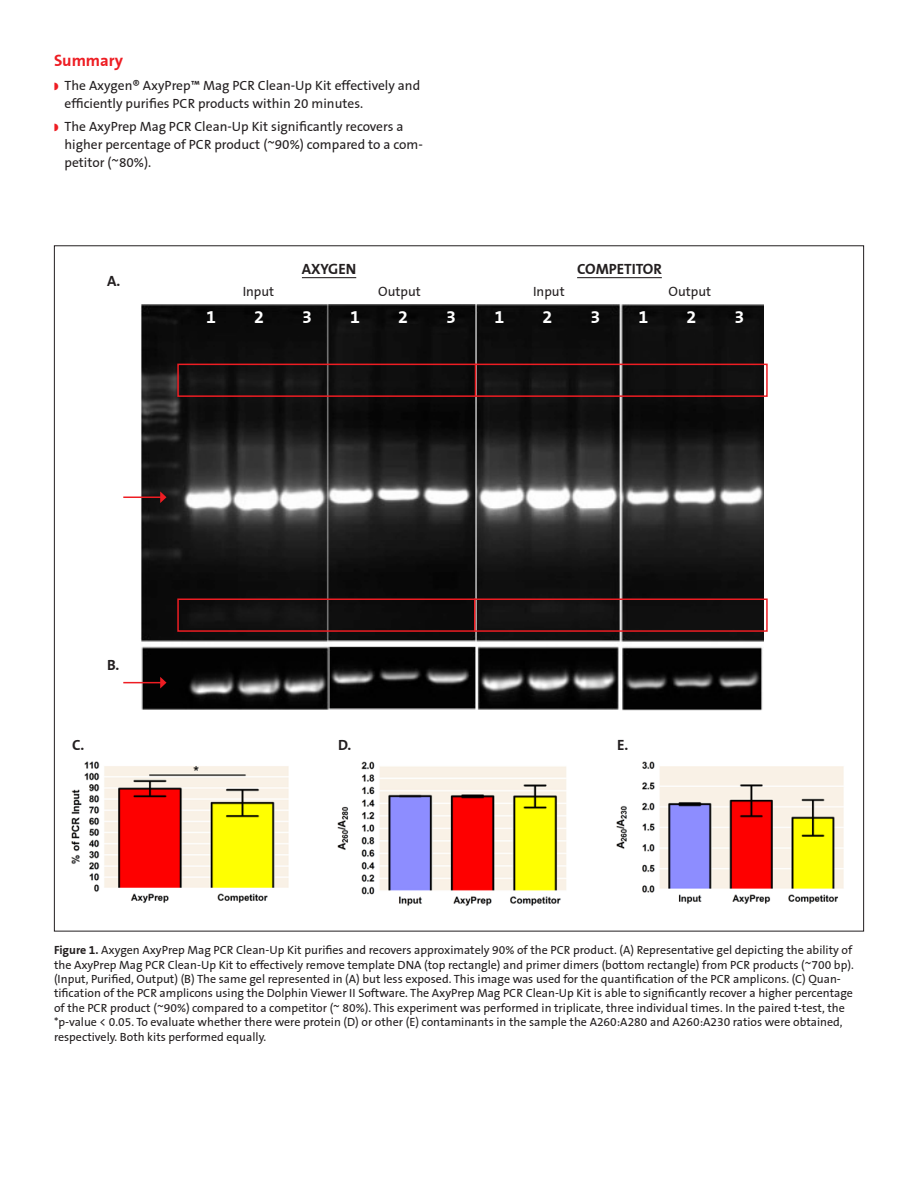
<style>
.page{position:relative;width:918px;height:1188px;background:#fff}
.page>*{position:absolute;margin:0;border:0;box-sizing:border-box;transform-origin:0 0}
.t1{font:700 18px "Corning Sans";color:#fff}
.A_Head{font:700 16.5px "Corning Sans";color:#ee1d23}
.t2{font:700 15px "Corning Sans";letter-spacing:-.005em;color:#231f20}
.Bullet{font:13.5px/18px "Corning Sans";color:#231f20}
.Body{font:13.5px "Corning Sans";color:#231f20}
.t3{font:12px/14.4px "Corning Sans";color:#231f20}
.s1{font-weight:700}
</style>
<div class="page">
<img style="left:616px;top:748px;width:249px;height:163px">
<img style="left:337px;top:761px;width:229px;height:145px">
<img style="left:71px;top:761px;width:218px;height:142px">
<img style="left:140px;top:304px;width:623px;height:407px">
<hr style="left:123px;top:682px;width:38px;height:1px;background:#ee1d23">
<svg style="left:160px;top:677px;width:6px;height:12px"></svg>
<hr style="left:123px;top:497px;width:38px;height:1px;background:#ee1d23">
<svg style="left:160px;top:491px;width:6px;height:12px"></svg>
<hr style="left:302px;top:277px;width:54px;height:1px;background:#231f20">
<hr style="left:577px;top:277px;width:85px;height:1px;background:#231f20">
<div style="left:177px;top:364px;width:591px;height:33px;border:2px solid #ee1d23"></div>
<div style="left:177px;top:598px;width:591px;height:34px;border:2px solid #ee1d23"></div>
<hr style="left:475px;top:364px;width:1px;height:33px;background:#ee1d23">
<hr style="left:474px;top:598px;width:2px;height:34px;background:#ee1d23">
<p class="A_Head" style="left:54px;top:51px;width:71px">Summary</p>
<p class="Bullet" style="left:64px;top:77px;width:357px">The Axygen® AxyPrep™ Mag PCR Clean-Up Kit effectively and efficiently purifies PCR products within 20 minutes.</p>
<p class="Bullet" style="left:64px;top:117px;width:360px">The AxyPrep Mag PCR Clean-Up Kit significantly recovers a higher percentage of PCR product (~90%) compared to a com&shy;petitor (~80%).</p>
<p class="t2" style="left:107px;top:272px;width:15px">A.</p>
<p class="t2" style="left:302px;top:261px;width:56px">AXYGEN</p>
<p class="Body" style="left:243px;top:284px;width:33px">Input</p>
<p class="Body" style="left:378px;top:284px;width:44px">Output</p>
<p class="t2" style="left:577px;top:261px;width:86px">COMPETITOR</p>
<p class="Body" style="left:533px;top:284px;width:33px">Input</p>
<p class="Body" style="left:669px;top:284px;width:44px">Output</p>
<p class="t1" style="left:206px;top:307px;width:11px">1</p>
<p class="t1" style="left:254px;top:307px;width:11px">2</p>
<p class="t1" style="left:302px;top:307px;width:11px">3</p>
<p class="t1" style="left:350px;top:307px;width:11px">1</p>
<p class="t1" style="left:398px;top:307px;width:11px">2</p>
<p class="t1" style="left:446px;top:307px;width:11px">3</p>
<p class="t1" style="left:495px;top:307px;width:11px">1</p>
<p class="t1" style="left:543px;top:307px;width:11px">2</p>
<p class="t1" style="left:591px;top:307px;width:11px">3</p>
<p class="t1" style="left:639px;top:307px;width:11px">1</p>
<p class="t1" style="left:687px;top:307px;width:11px">2</p>
<p class="t1" style="left:735px;top:307px;width:11px">3</p>
<p class="t2" style="left:107px;top:656px;width:14px">B.</p>
<p class="t2" style="left:72px;top:736px;width:14px">C.</p>
<p class="t2" style="left:338px;top:736px;width:15px">D.</p>
<p class="t2" style="left:617px;top:736px;width:13px">E.</p>
<p class="t3" style="left:54px;top:943px;width:801px"><span class="s1">Figure 1.</span> Axygen AxyPrep Mag PCR Clean-Up Kit purifies and recovers approximately 90% of the PCR product. (A) Representative gel depicting the ability of the AxyPrep Mag PCR Clean-Up Kit to effectively remove template DNA (top rectangle) and primer dimers (bottom rectangle) from PCR products (~700 bp). (Input, Purified, Output) (B) The same gel represented in (A) but less exposed. This image was used for the quantification of the PCR amplicons. (C) Quan&shy;tification of the PCR amplicons using the Dolphin Viewer II Software. The AxyPrep Mag PCR Clean-Up Kit is able to significantly recover a higher percentage of the PCR product (~90%) compared to a competitor (~ 80%). This experiment was performed in triplicate, three individual times. In the paired t-test, the *p-value &lt; 0.05. To evaluate whether there were protein (D) or other (E) contaminants in the sample the A260:A280 and A260:A230 ratios were obtained, respectively. Both kits performed equally.</p>
</div>
